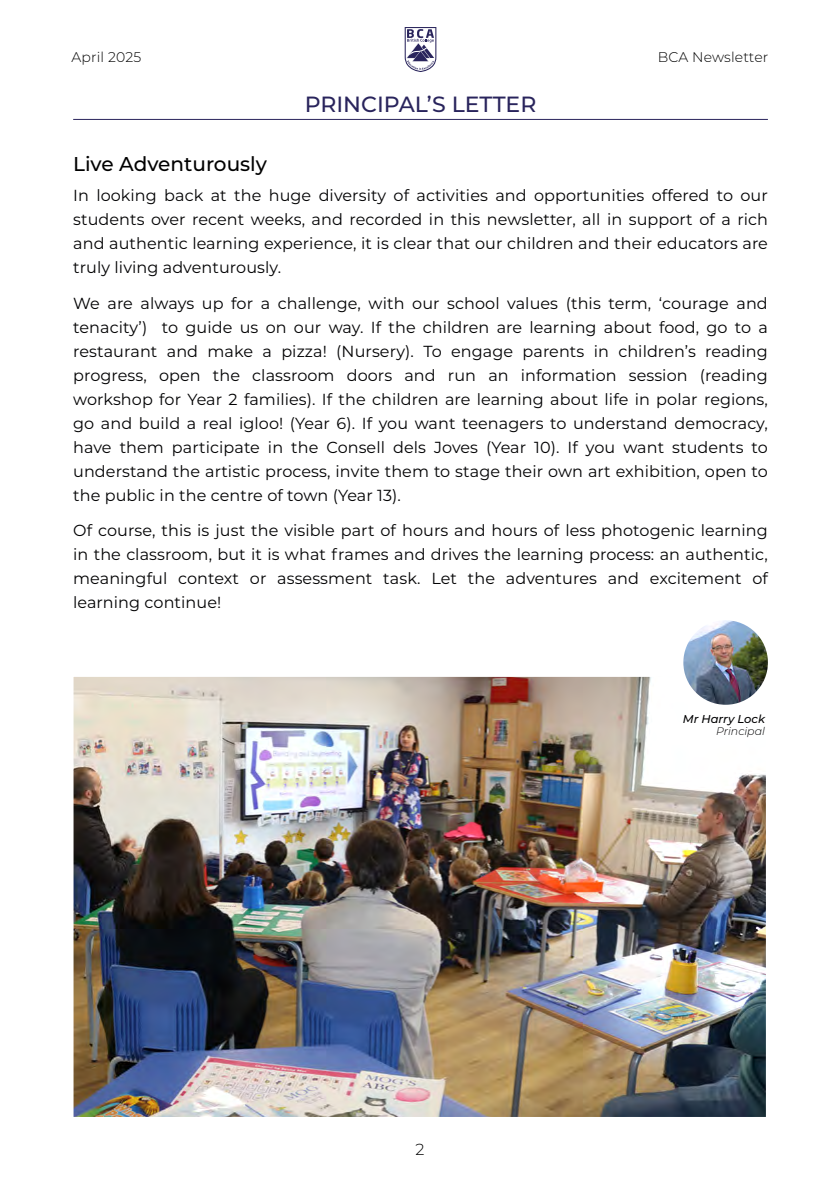
<style>
.page{position:relative;width:840px;height:1191px;background:#fff}
.page>*{position:absolute;margin:0;border:0;box-sizing:border-box;transform-origin:0 0}
.t1{font:500 22px "Montserrat";color:#29245c}
.t2{font:500 20px "Montserrat";color:#000}
.t3{font:16px/24px "Montserrat";letter-spacing:.005em;color:#020203;text-align:justify}
.t4{font:300 16px "Montserrat";color:#000}
.t5{font:300 14px "Montserrat";letter-spacing:.01em;color:#000}
.t6{font:italic 500 11.4px "Montserrat";color:#020203}
.t7{font:italic 300 11px "Montserrat";color:#020203}
</style>
<div class="page">
<svg style="left:404px;top:27px;width:32px;height:45px"></svg>
<img style="left:74px;top:678px;width:690px;height:438px">
<div style="left:71px;top:675px;width:696px;height:444px;border:2px solid #fff"></div>
<hr style="left:73px;top:119px;width:694px;height:1px;background:#29245c">
<img style="left:683px;top:620px;width:84px;height:85px;border-radius:42px">
<p class="t5" style="left:71px;top:48px;width:71px">April 2025</p>
<p class="t5" style="left:657px;top:48px;width:112px">BCA Newsletter</p>
<h1 class="t1" style="left:304px;top:89px;width:233px">PRINCIPAL’S LETTER</h1>
<p class="t2" style="left:73px;top:150px;width:195px">Live Adventurously</p>
<p class="t3" style="left:73px;top:183px;width:696px">In looking back at the huge diversity of activities and opportunities offered to our students over recent weeks, and recorded in this newsletter, all in support of a rich and authentic learning experience, it is clear that our children and their educators are truly living adventurously.</p>
<p class="t3" style="left:73px;top:290px;width:695px">We are always up for a challenge, with our school values (this term, ‘courage and tenacity’) to guide us on our way. If the children are learning about food, go to a restaurant and make a pizza! (Nursery). To engage parents in children’s reading progress, open the classroom doors and run an information session (reading workshop for Year 2 families). If the children are learning about life in polar regions, go and build a real igloo! (Year 6). If you want teenagers to understand democracy, have them participate in the Consell dels Joves (Year 10). If you want students to understand the artistic process, invite them to stage their own art exhibition, open to the public in the centre of town (Year 13).</p>
<p class="t3" style="left:73px;top:518px;width:695px">Of course, this is just the visible part of hours and hours of less photogenic learning in the classroom, but it is what frames and drives the learning process: an authentic, meaningful context or assessment task. Let the adventures and excitement of learning continue!</p>
<p class="t4" style="left:415px;top:1138px;width:11px">2</p>
<p class="t6" style="left:682px;top:711px;width:84px">Mr Harry Lock</p>
<p class="t7" style="left:715px;top:723px;width:50px">Principal</p>
</div>
